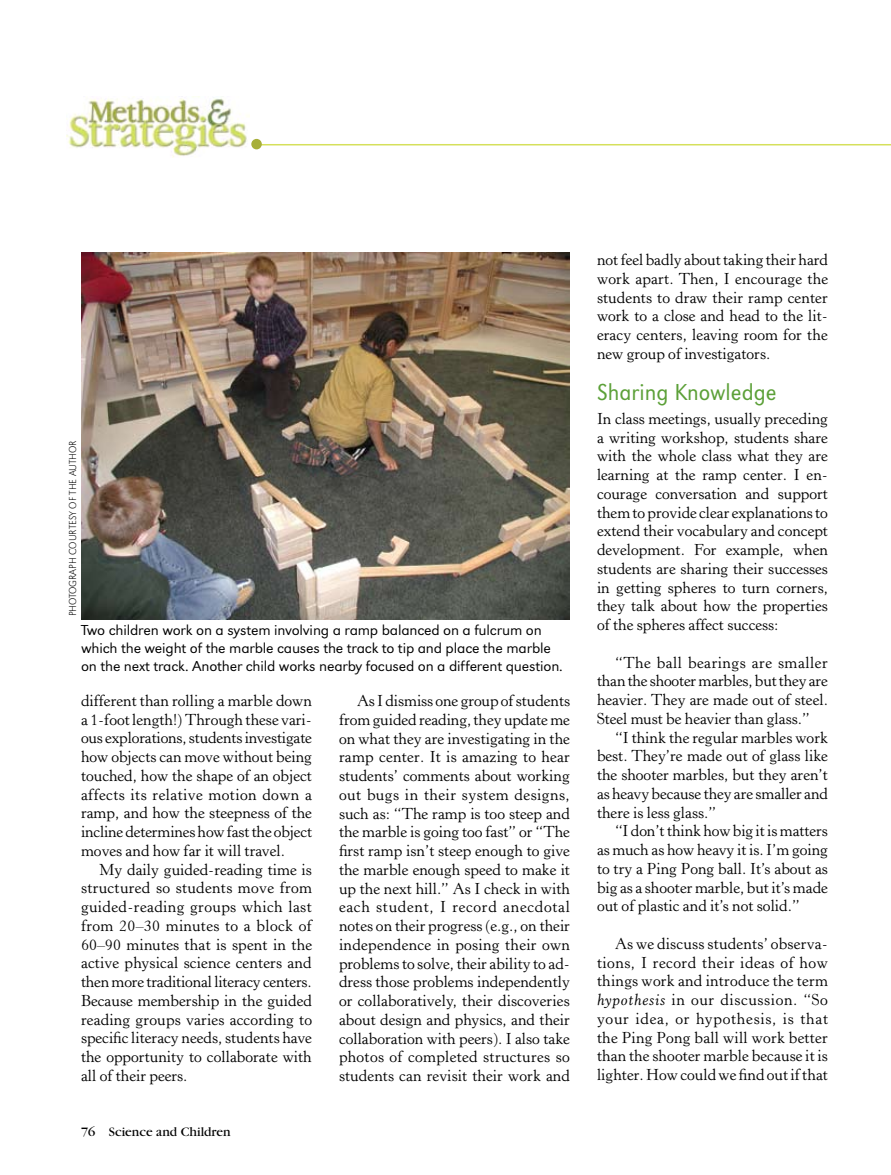
<style>
.page{position:relative;width:891px;height:1175px;background:#fff}
.page>*{position:absolute;margin:0;border:0;box-sizing:border-box;transform-origin:0 0}
.t1{font:24px "URW Grotesk T Ligh Narr";color:#5ca038}
.t2{font:15.75px/18.8px "Horley Old Style";color:#000;text-align:justify}
.t3{font:15px/18px "URW Grotesk T Ligh Wide";letter-spacing:-.01em;color:#000}
.t4{font:13.5px "Garamond";color:#000}
.t5{font:10.5px "URW Grotesk T Extr Ligh Narr";color:#000}
.s1{font-style:italic}
</style>
<div class="page">
<hr style="left:258px;top:144px;width:633px;height:1px;background:#d5e05b">
<img style="left:66px;top:98px;width:183px;height:59px">
<div style="left:251px;top:139px;width:11px;height:10px;background:#a7af39;border-radius:50%"></div>
<img style="left:81px;top:252px;width:489px;height:367px">
<p class="t5" style="left:67px;top:616px;width:177px;rotate:-90deg">photograph courtesy of the author</p>
<p class="t3" style="left:81px;top:621px;width:483px">Two children work on a system involving a ramp balanced on a fulcrum on which the weight of the marble causes the track to tip and place the marble on the next track. Another child works nearby focused on a different question.</p>
<p class="t2" style="left:81px;top:691px;width:233px">different than rolling a marble down a 1-foot length!) Through these vari&shy;ous explorations, students investigate how objects can move without being touched, how the shape of an object affects its relative motion down a ramp, and how the steepness of the incline determines how fast the object moves and how far it will travel.</p>
<p class="t2" style="left:81px;top:860px;width:233px;text-indent:18px">My daily guided-reading time is structured so students move from guided-reading groups which last from 20–30 minutes to a block of 60–90 minutes that is spent in the active physical science centers and then more traditional literacy centers.<br>Because membership in the guided reading groups varies according to specific literacy needs, students have the opportunity to collaborate with all of their peers.</p>
<p class="t4" style="left:81px;top:1124px;width:151px">76 Science and Children</p>
<p class="t2" style="left:339px;top:691px;width:233px;text-indent:18px">As I dismiss one group of students from guided reading, they update me on what they are investigating in the ramp center. It is amazing to hear students’ comments about working out bugs in their system designs, such as: “The ramp is too steep and the marble is going too fast” or “The first ramp isn’t steep enough to give the marble enough speed to make it up the next hill.” As I check in with each student, I record anecdotal notes on their progress (e.g., on their independence in posing their own problems to solve, their ability to ad&shy;dress those problems independently or collaboratively, their discoveries about design and physics, and their collaboration with peers). I also take photos of completed structures so students can revisit their work and</p>
<p class="t2" style="left:597px;top:251px;width:233px">not feel badly about taking their hard work apart. Then, I encourage the students to draw their ramp center work to a close and head to the lit&shy;eracy centers, leaving room for the new group of investigators.</p>
<h1 class="t1" style="left:597px;top:378px;width:181px">Sharing Knowledge</h1>
<p class="t2" style="left:597px;top:409px;width:233px">In class meetings, usually preceding a writing workshop, students share with the whole class what they are learning at the ramp center. I en&shy;courage conversation and support them to provide clear explanations to extend their vocabulary and concept development. For example, when students are sharing their successes in getting spheres to turn corners, they talk about how the properties of the spheres affect success:</p>
<p class="t2" style="left:597px;top:653px;width:232px;text-indent:18px">“The ball bearings are smaller than the shooter marbles, but they are heavier. They are made out of steel.<br>Steel must be heavier than glass.”</p>
<p class="t2" style="left:597px;top:728px;width:233px;text-indent:18px">“I think the regular marbles work best. They’re made out of glass like the shooter marbles, but they aren’t as heavy because they are smaller and there is less glass.”</p>
<p class="t2" style="left:597px;top:822px;width:233px;text-indent:18px">“I don’t think how big it is matters as much as how heavy it is. I’m going to try a Ping Pong ball. It’s about as big as a shooter marble, but it’s made out of plastic and it’s not solid.”</p>
<p class="t2" style="left:597px;top:934px;width:233px;text-indent:18px">As we discuss students’ observa&shy;tions, I record their ideas of how things work and introduce the term <span class="s1">hypothesis</span> in our discussion. “So your idea, or hypothesis, is that the Ping Pong ball will work better than the shooter marble because it is lighter. How could we find out if that</p>
</div>
